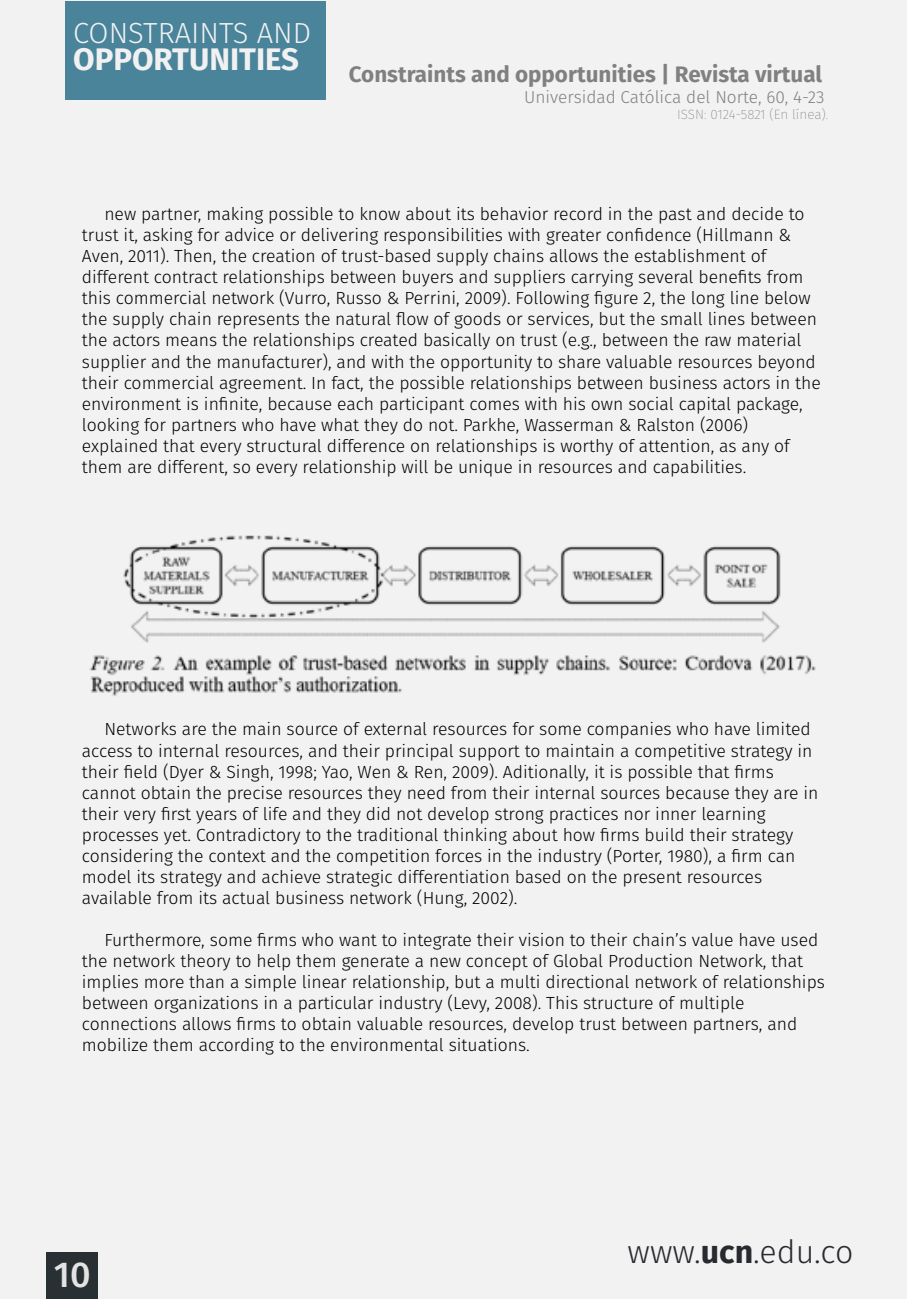
<style>
.page{position:relative;width:907px;height:1299px;background:#fff}
.page>*{position:absolute;margin:0;border:0;box-sizing:border-box;transform-origin:0 0}
.t1{font:500 36px "Fira Sans";color:#e3e3e3}
.t2{font:300 32.18px "Fira Sans";color:#282a2f}
.t3{font:700 31.28px "Fira Sans";color:#f1f1f1}
.t4{font:300 29.03px "Fira Sans";color:#f1f1f1}
.t5{font:700 22.28px "Fira Sans";color:#808080}
.t6{font:300 17.55px/21.2px "Fira Sans";color:#000}
.t7{font:300 17.32px "Fira Sans";color:#808080}
.t8{font:200 13.5px "Fira Sans";letter-spacing:-.005em;color:#808080}
.s1{font-weight:700}
</style>
<div class="page">
<div style="left:0;top:1px;width:906px;height:1298px;background:#f2f2f2"></div>
<div style="left:47px;top:1252px;width:51px;height:47px;background:#293033"></div>
<div style="left:66px;top:1px;width:260px;height:98px;background:#49849b"></div>
<img style="left:89px;top:535px;width:727px;height:161px">
<h3 class="t4" style="left:73px;top:12px;width:240px">CONSTRAINTS AND</h3>
<h3 class="t3" style="left:73px;top:33px;width:227px">OPPORTUNITIES</h3>
<p class="t5" style="left:349px;top:56px;width:474px">Constraints and opportunities | Revista virtual</p>
<p class="t8" style="left:677px;top:105px;width:153px">ISSN: 0124-5821 (En línea).</p>
<p class="t7" style="left:524px;top:85px;width:302px">Universidad Católica del Norte, 60, 4-23</p>
<p class="t6" style="left:82px;top:203px;width:740px;text-indent:22px">new partner, making possible to know about its behavior record in the past and decide to trust it, asking for advice or delivering responsibilities with greater confidence (Hillmann &amp; Aven, 2011). Then, the creation of trust-based supply chains allows the establishment of different contract relationships between buyers and suppliers carrying several benefits from this commercial network (Vurro, Russo &amp; Perrini, 2009). Following figure 2, the long line below the supply chain represents the natural flow of goods or services, but the small lines between the actors means the relationships created basically on trust (e.g., between the raw material supplier and the manufacturer), and with the opportunity to share valuable resources beyond their commercial agreement. In fact, the possible relationships between business actors in the environment is infinite, because each participant comes with his own social capital package, looking for partners who have what they do not. Parkhe, Wasserman &amp; Ralston (2006) explained that every structural difference on relationships is worthy of attention, as any of them are different, so every relationship will be unique in resources and capabilities.</p>
<p class="t6" style="left:82px;top:718px;width:738px;text-indent:22px">Networks are the main source of external resources for some companies who have limited access to internal resources, and their principal support to maintain a competitive strategy in their field (Dyer &amp; Singh, 1998; Yao, Wen &amp; Ren, 2009). Aditionally, it is possible that firms cannot obtain the precise resources they need from their internal sources because they are in their very first years of life and they did not develop strong practices nor inner learning processes yet. Contradictory to the traditional thinking about how firms build their strategy considering the context and the competition forces in the industry (Porter, 1980), a firm can model its strategy and achieve strategic differentiation based on the present resources available from its actual business network (Hung, 2002).</p>
<p class="t6" style="left:82px;top:929px;width:744px;text-indent:22px">Furthermore, some firms who want to integrate their vision to their chain’s value have used the network theory to help them generate a new concept of Global Production Network, that implies more than a simple linear relationship, but a multi directional network of relationships between organizations in a particular industry (Levy, 2008). This structure of multiple connections allows firms to obtain valuable resources, develop trust between partners, and mobilize them according to the environmental situations.</p>
<h1 class="t1" style="left:54px;top:1245px;width:38px">10</h1>
<h2 class="t2" style="left:627px;top:1229px;width:227px">www.<span class="s1">ucn</span>.edu.co</h2>
</div>
